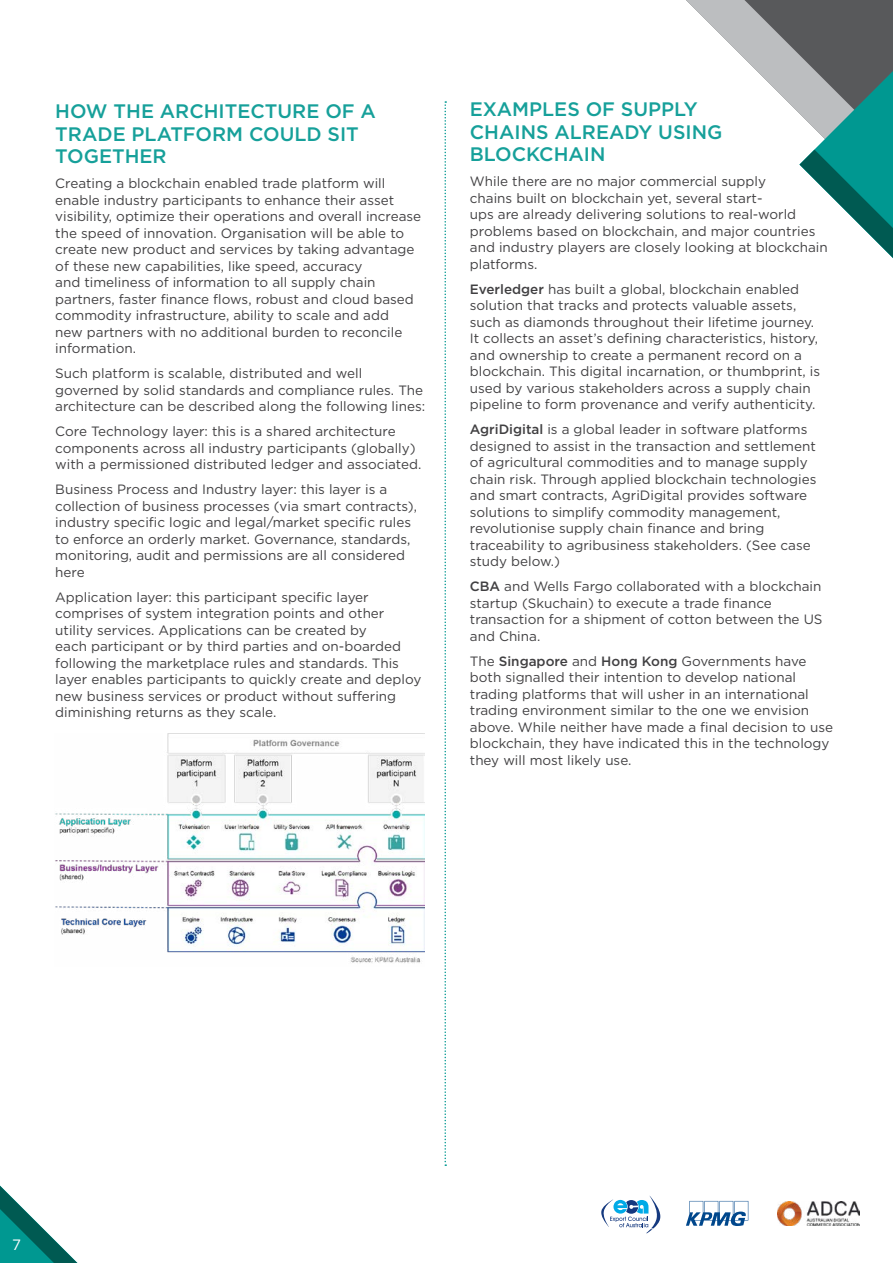
<style>
.page{position:relative;width:893px;height:1263px;background:#fff}
.page>*{position:absolute;margin:0;border:0;box-sizing:border-box;transform-origin:0 0}
.t1{font:500 19.5px/22.5px "Gotham";color:#16a09a}
.t2{font:15px "Gotham";color:#fff}
.t3{font:13.5px/16.5px "Gotham";color:#414042}
.s1{font-weight:500}
</style>
<div class="page">
<svg style="left:686px;top:0;width:207px;height:113px"></svg>
<svg style="left:601px;top:1196px;width:59px;height:37px"></svg>
<svg style="left:686px;top:1201px;width:62px;height:25px"></svg>
<img style="left:777px;top:1201px;width:83px;height:24px">
<svg style="left:799px;top:34px;width:94px;height:224px"></svg>
<svg style="left:444px;top:101px;width:2px;height:1065px"></svg>
<svg style="left:0;top:1185px;width:78px;height:78px"></svg>
<img style="left:55px;top:733px;width:370px;height:230px">
<h1 class="t1" style="left:55px;top:100px;width:322px">HOW THE ARCHITECTURE OF A<br>TRADE PLATFORM COULD SIT<br>TOGETHER</h1>
<p class="t3" style="left:55px;top:175px;width:367px">Creating a blockchain enabled trade platform will enable industry participants to enhance their asset visibility, optimize their operations and overall increase the speed of innovation. Organisation will be able to create new product and services by taking advantage of these new capabilities, like speed, accuracy<br>and timeliness of information to all supply chain partners, faster finance flows, robust and cloud based commodity infrastructure, ability to scale and add<br>new partners with no additional burden to reconcile information.</p>
<p class="t3" style="left:55px;top:365px;width:371px">Such platform is scalable, distributed and well governed by solid standards and compliance rules. The architecture can be described along the following lines:</p>
<p class="t3" style="left:55px;top:423px;width:368px">Core Technology layer: this is a shared architecture components across all industry participants (globally) with a permissioned distributed ledger and associated.</p>
<p class="t3" style="left:55px;top:481px;width:363px">Business Process and Industry layer: this layer is a collection of business processes (via smart contracts), industry specific logic and legal/market specific rules to enforce an orderly market. Governance, standards, monitoring, audit and permissions are all considered here</p>
<p class="t3" style="left:55px;top:589px;width:368px">Application layer: this participant specific layer comprises of system integration points and other utility services. Applications can be created by<br>each participant or by third parties and on-boarded following the marketplace rules and standards. This layer enables participants to quickly create and deploy new business services or product without suffering diminishing returns as they scale.</p>
<h1 class="t1" style="left:470px;top:98px;width:254px">EXAMPLES OF SUPPLY<br>CHAINS ALREADY USING<br>BLOCKCHAIN</h1>
<p class="t3" style="left:470px;top:173px;width:359px">While there are no major commercial supply<br>chains built on blockchain yet, several start-<br>ups are already delivering solutions to real-world problems based on blockchain, and major countries and industry players are closely looking at blockchain platforms.</p>
<p class="t3" style="left:470px;top:280px;width:352px"><span class="s1">Everledger</span> has built a global, blockchain enabled solution that tracks and protects valuable assets, such as diamonds throughout their lifetime journey.<br>It collects an asset’s defining characteristics, history, and ownership to create a permanent record on a blockchain. This digital incarnation, or thumbprint, is used by various stakeholders across a supply chain pipeline to form provenance and verify authenticity.</p>
<p class="t3" style="left:470px;top:421px;width:348px"><span class="s1">AgriDigital</span> is a global leader in software platforms designed to assist in the transaction and settlement of agricultural commodities and to manage supply chain risk. Through applied blockchain technologies and smart contracts, AgriDigital provides software solutions to simplify commodity management, revolutionise supply chain finance and bring traceability to agribusiness stakeholders. (See case study below.)</p>
<p class="t3" style="left:470px;top:578px;width:354px"><span class="s1">CBA</span> and Wells Fargo collaborated with a blockchain startup (Skuchain) to execute a trade finance transaction for a shipment of cotton between the US and China.</p>
<p class="t3" style="left:470px;top:652px;width:365px">The <span class="s1">Singapore</span> and <span class="s1">Hong Kong</span> Governments have both signalled their intention to develop national trading platforms that will usher in an international trading environment similar to the one we envision above. While neither have made a final decision to use blockchain, they have indicated this in the technology they will most likely use.</p>
<p class="t2" style="left:12px;top:1237px;width:10px">7</p>
</div>
